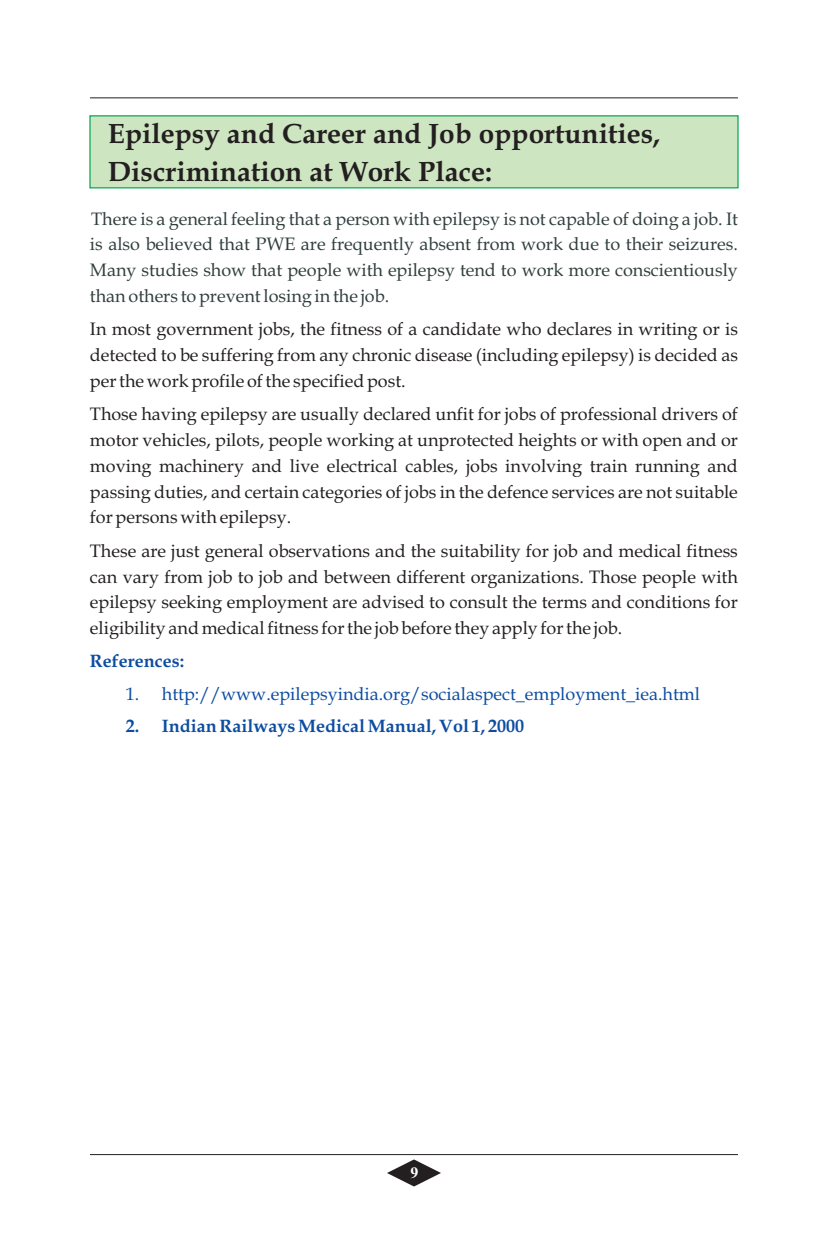
<style>
.page{position:relative;width:828px;height:1260px;background:#fff}
.page>*{position:absolute;margin:0;border:0;box-sizing:border-box;transform-origin:0 0}
.t1{font:700 28px/38.2px "Book Antiqua";color:#231f20}
.t2{font:18px/25.8px "Book Antiqua";color:#231f20;text-align:justify}
.t3{font:18px/25.8px "Book Antiqua";color:#303f3e;text-align:justify}
.t4{font:18px "Book Antiqua";color:#0d4da1}
.t5{font:700 18px "Book Antiqua";color:#0d4da1}
.t6{font:700 16px "Times New Roman";color:#fff}
</style>
<div class="page">
<hr style="left:90px;top:1154px;width:648px;height:1px;background:#231f20">
<hr style="left:90px;top:97px;width:648px;height:1px;background:#231f20">
<svg style="left:387px;top:1159px;width:54px;height:28px"></svg>
<div style="left:89px;top:115px;width:650px;height:74px;background:#cde5c1"></div>
<h1 class="t1" style="left:108px;top:117px;width:554px">Epilepsy and Career and Job opportunities,<br>Discrimination at Work Place:</h1>
<p class="t3" style="left:90px;top:208px;width:650px">There is a general feeling that a person with epilepsy is not capable of doing a job. It is also believed that PWE are frequently absent from work due to their seizures.<br>Many studies show that people with epilepsy tend to work more conscientiously than others to prevent losing in the job.</p>
<p class="t2" style="left:90px;top:319px;width:650px">In most government jobs, the fitness of a candidate who declares in writing or is detected to be suffering from any chronic disease (including epilepsy) is decided as per the work profile of the specified post.</p>
<p class="t2" style="left:90px;top:404px;width:650px">Those having epilepsy are usually declared unfit for jobs of professional drivers of motor vehicles, pilots, people working at unprotected heights or with open and or moving machinery and live electrical cables, jobs involving train running and passing duties, and certain categories of jobs in the defence services are not suitable for persons with epilepsy.</p>
<p class="t2" style="left:90px;top:540px;width:650px">These are just general observations and the suitability for job and medical fitness can vary from job to job and between different organizations. Those people with epilepsy seeking employment are advised to consult the terms and conditions for eligibility and medical fitness for the job before they apply for the job.</p>
<p class="t5" style="left:90px;top:654px;width:96px">References:</p>
<p class="t4" style="left:126px;top:687px;width:576px">1. http://www.epilepsyindia.org/socialaspect_employment_iea.html</p>
<p class="t5" style="left:126px;top:719px;width:400px">2. Indian Railways Medical Manual, Vol 1, 2000</p>
<p class="t6" style="left:410px;top:1167px;width:9px">9</p>
</div>
